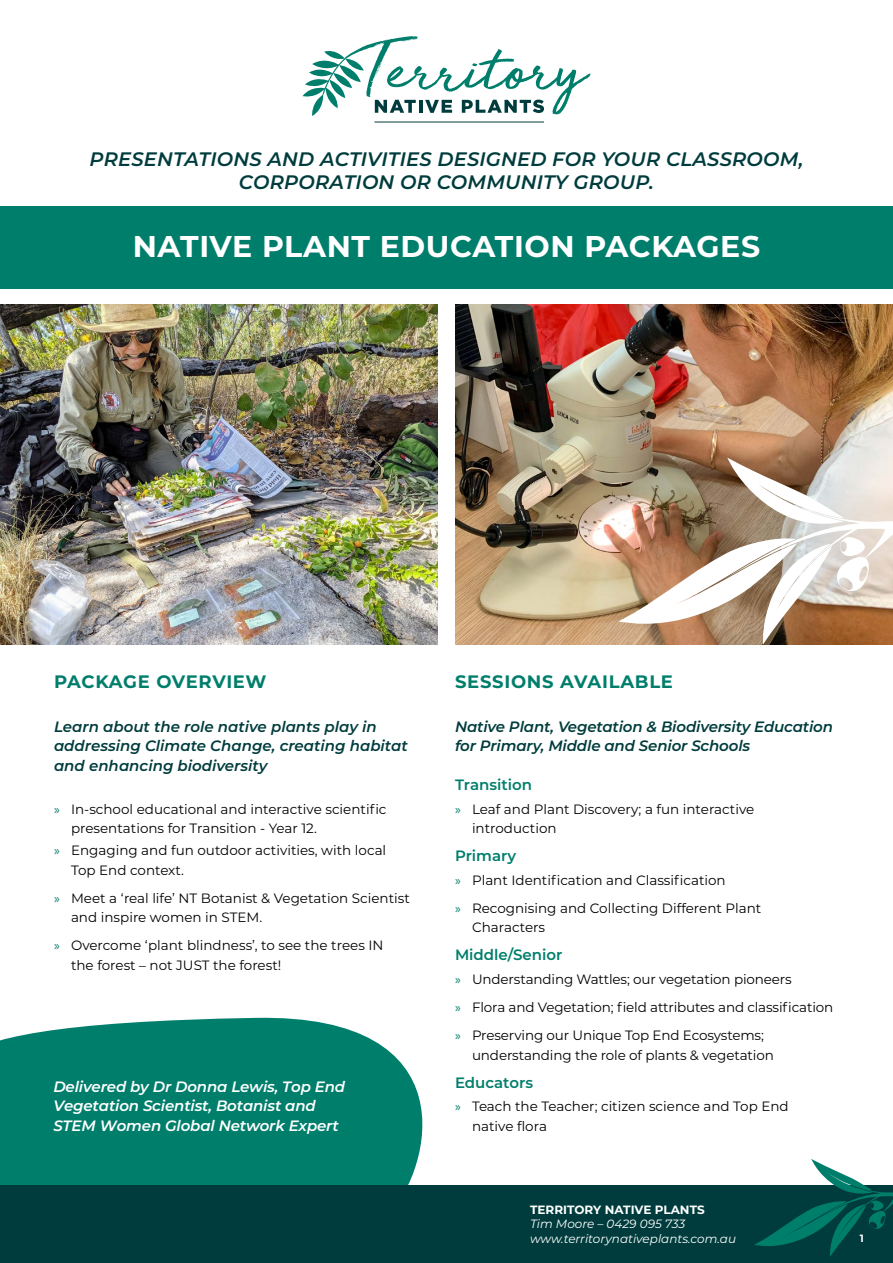
<style>
.page{position:relative;width:893px;height:1263px;background:#fff}
.page>*{position:absolute;margin:0;border:0;box-sizing:border-box;transform-origin:0 0}
.t1{font:700 30px "Montserrat";letter-spacing:.02em;color:#fff}
.t2{font:italic 600 19.5px/23.4px "Montserrat";letter-spacing:.01em;color:#003c3d;text-align:center}
.subheading{font:700 18px "Montserrat";letter-spacing:.04em;color:#007e6c}
.heading3{font:italic 600 15px/19.5px "Montserrat";letter-spacing:-.005em;color:#003c3d}
.heading3-2{font:italic 600 15px/19.5px "Montserrat";letter-spacing:-.01em;color:#fff}
.heading4{font:600 15px "Montserrat";color:#007e6c}
.heading3-3{font:600 15px "Montserrat";color:#007e6c}
.t3{font:13.5px/19.5px "Montserrat";color:#000}
.t4{font:italic 12px "Montserrat";color:#fff}
.t5{font:700 12px "Montserrat";color:#fff}
.t6{font:700 10.5px "Montserrat";color:#fff}
.s1{font-family:"Myriad Pro";color:#007e6c}
</style>
<div class="page">
<div style="left:0;top:206px;width:893px;height:82px;background:#007e6c"></div>
<svg style="left:303px;top:36px;width:287px;height:80px"></svg>
<hr style="left:374px;top:122px;width:170px;height:1px;background:#003c3d">
<svg style="left:0;top:1017px;width:423px;height:168px;background:#138777"></svg>
<img style="left:0;top:304px;width:438px;height:340px">
<img style="left:455px;top:304px;width:438px;height:340px">
<div style="left:0;top:1185px;width:893px;height:78px;background:#003c3d"></div>
<svg style="left:754px;top:1159px;width:139px;height:98px"></svg>
<img style="left:618px;top:457px;width:275px;height:187px">
<h2 class="t2" style="left:90px;top:146px;width:715px">PRESENTATIONS AND ACTIVITIES DESIGNED FOR YOUR CLASSROOM,<br>CORPORATION OR COMMUNITY GROUP.</h2>
<h1 class="t1" style="left:133px;top:225px;width:629px">NATIVE PLANT EDUCATION PACKAGES</h1>
<p class="subheading" style="left:54px;top:669px;width:214px">PACKAGE OVERVIEW</p>
<p class="heading3" style="left:54px;top:716px;width:355px">Learn about the role native plants play in addressing Climate Change, creating habitat and enhancing biodiversity</p>
<p class="t3" style="left:71px;top:799px;width:317px;text-indent:-17px"><span class="s1">»</span> In-school educational and interactive scientific presentations for Transition - Year 12.</p>
<p class="t3" style="left:71px;top:840px;width:317px;text-indent:-17px"><span class="s1">»</span> Engaging and fun outdoor activities, with local<br>Top End context.</p>
<p class="t3" style="left:71px;top:888px;width:340px;text-indent:-17px"><span class="s1">»</span> Meet a ‘real life’ NT Botanist &amp; Vegetation Scientist and inspire women in STEM.</p>
<p class="t3" style="left:71px;top:935px;width:314px;text-indent:-17px"><span class="s1">»</span> Overcome ‘plant blindness’, to see the trees IN the forest – not JUST the forest!</p>
<p class="heading3-2" style="left:53px;top:1076px;width:293px">Delivered by Dr Donna Lewis, Top End<br>Vegetation Scientist, Botanist and<br>STEM Women Global Network Expert</p>
<p class="subheading" style="left:455px;top:669px;width:220px">SESSIONS AVAILABLE</p>
<p class="heading3" style="left:455px;top:716px;width:380px">Native Plant, Vegetation &amp; Biodiversity Education for Primary, Middle and Senior Schools</p>
<p class="heading3-3" style="left:455px;top:774px;width:79px">Transition</p>
<p class="t3" style="left:472px;top:798px;width:284px;text-indent:-17px"><span class="s1">»</span> Leaf and Plant Discovery; a fun interactive introduction</p>
<p class="heading4" style="left:455px;top:845px;width:63px">Primary</p>
<p class="t3" style="left:455px;top:870px;width:272px"><span class="s1">»</span> Plant Identification and Classification</p>
<p class="t3" style="left:472px;top:898px;width:291px;text-indent:-17px"><span class="s1">»</span> Recognising and Collecting Different Plant<br>Characters</p>
<p class="heading4" style="left:455px;top:944px;width:109px">Middle/Senior</p>
<p class="t3" style="left:455px;top:969px;width:338px"><span class="s1">»</span> Understanding Wattles; our vegetation pioneers</p>
<p class="t3" style="left:455px;top:997px;width:380px"><span class="s1">»</span> Flora and Vegetation; field attributes and classification</p>
<p class="t3" style="left:472px;top:1025px;width:303px;text-indent:-17px"><span class="s1">»</span> Preserving our Unique Top End Ecosystems; understanding the role of plants &amp; vegetation</p>
<p class="heading4" style="left:455px;top:1072px;width:80px">Educators</p>
<p class="t3" style="left:472px;top:1096px;width:318px;text-indent:-17px"><span class="s1">»</span> Teach the Teacher; citizen science and Top End native flora</p>
<p class="t5" style="left:530px;top:1201px;width:176px">TERRITORY NATIVE PLANTS</p>
<p class="t4" style="left:530px;top:1215px;width:157px">Tim Moore – 0429 095 733</p>
<p class="t4" style="left:530px;top:1230px;width:207px">www.territorynativeplants.com.au</p>
<p class="t6" style="left:860px;top:1230px;width:6px">1</p>
</div>
